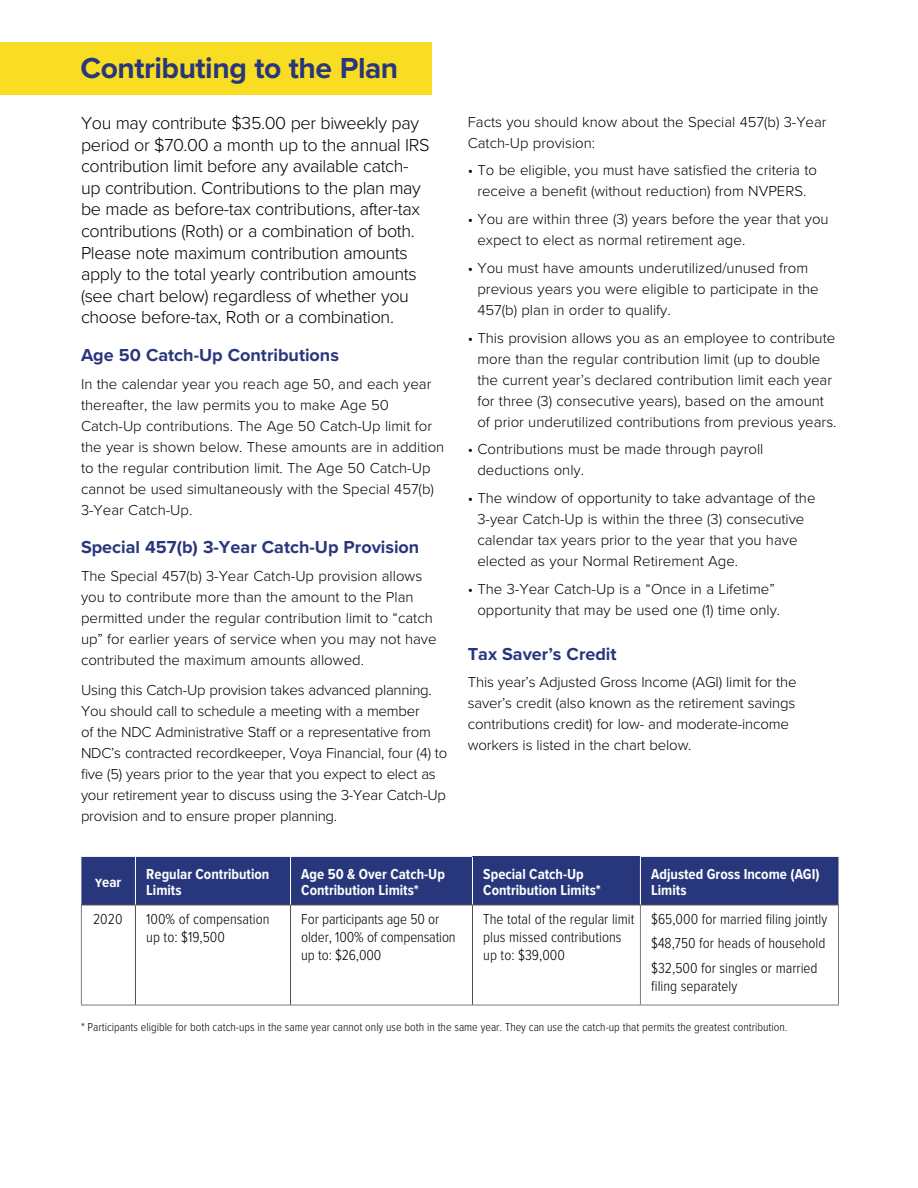
<style>
.page{position:relative;width:918px;height:1188px;background:#fff}
.page>*{position:absolute;margin:0;border:0;box-sizing:border-box;transform-origin:0 0}
.t1{font:700 30px "Proxima Nova";letter-spacing:-.015em;color:#28377c}
.t2{font:300 18px/21.6px "Proxima Nova";letter-spacing:-.02em;color:#000}
.t3{font:700 18px "Proxima Nova";color:#28377c}
.t4{font:300 15px/21px "Proxima Nova";color:#000}
.t5{font:300 15px/18px "Proxima Nova Cond";color:#000}
.t6{font:700 15px/16.5px "Proxima Nova Cond";color:#fff}
.t7{font:300 12px "Proxima Nova Cond";color:#000}
</style>
<div class="page">
<div style="left:81px;top:857px;width:757px;height:48px;background:#28377c"></div>
<div style="left:472px;top:857px;width:168px;height:48px;background:#28377c"></div>
<svg style="left:82px;top:1004px;width:756px;height:1px"></svg>
<hr style="left:81px;top:905px;width:1px;height:100px;background:#787e7f">
<hr style="left:640px;top:905px;width:1px;height:100px;background:#787e7f">
<hr style="left:838px;top:905px;width:1px;height:100px;background:#787e7f">
<hr style="left:81px;top:1005px;width:54px;height:1px;background:#787e7f">
<hr style="left:135px;top:1005px;width:156px;height:1px;background:#787e7f">
<hr style="left:291px;top:1005px;width:181px;height:1px;background:#787e7f">
<hr style="left:472px;top:1005px;width:168px;height:1px;background:#787e7f">
<hr style="left:640px;top:1005px;width:199px;height:1px;background:#787e7f">
<hr style="left:81px;top:905px;width:54px;height:1px;background:#4d4d4d">
<hr style="left:135px;top:905px;width:156px;height:1px;background:#4d4d4d">
<hr style="left:135px;top:905px;width:1px;height:100px;background:#4d4d4d">
<hr style="left:291px;top:905px;width:181px;height:1px;background:#4d4d4d">
<hr style="left:290px;top:905px;width:1px;height:100px;background:#4d4d4d">
<hr style="left:472px;top:905px;width:1px;height:100px;background:#4d4d4d">
<hr style="left:640px;top:905px;width:199px;height:1px;background:#4d4d4d">
<hr style="left:135px;top:857px;width:1px;height:48px;background:#fff">
<hr style="left:290px;top:857px;width:1px;height:48px;background:#fff">
<hr style="left:472px;top:857px;width:1px;height:48px;background:#fff">
<hr style="left:640px;top:857px;width:1px;height:48px;background:#fff">
<hr style="left:472px;top:905px;width:168px;height:1px;background:#4d4d4d">
<div style="left:0;top:42px;width:432px;height:52px;background:#f9dd22"></div>
<h1 class="t1" style="left:81px;top:46px;width:319px">Contributing to the Plan</h1>
<p class="t2" style="left:81px;top:111px;width:350px">You may contribute $35.00 per biweekly pay period or $70.00 a month up to the annual IRS contribution limit before any available catch&shy;up contribution. Contributions to the plan may be made as before-tax contributions, after-tax contributions (Roth) or a combination of both.<br>Please note maximum contribution amounts apply to the total yearly contribution amounts (see chart below) regardless of whether you choose before-tax, Roth or a combination.</p>
<p class="t3" style="left:81px;top:342px;width:259px">Age 50 Catch-Up Contributions</p>
<p class="t4" style="left:81px;top:373px;width:365px">In the calendar year you reach age 50, and each year thereafter, the law permits you to make Age 50<br>Catch-Up contributions. The Age 50 Catch-Up limit for the year is shown below. These amounts are in addition to the regular contribution limit. The Age 50 Catch-Up cannot be used simultaneously with the Special 457(b)<br>3-Year Catch-Up.</p>
<p class="t3" style="left:81px;top:534px;width:340px">Special 457(b) 3-Year Catch-Up Provision</p>
<p class="t4" style="left:81px;top:565px;width:357px">The Special 457(b) 3-Year Catch-Up provision allows you to contribute more than the amount to the Plan permitted under the regular contribution limit to “catch up” for earlier years of service when you may not have contributed the maximum amounts allowed.</p>
<p class="t4" style="left:81px;top:679px;width:368px">Using this Catch-Up provision takes advanced planning.<br>You should call to schedule a meeting with a member<br>of the NDC Administrative Staff or a representative from NDC’s contracted recordkeeper, Voya Financial, four (4) to five (5) years prior to the year that you expect to elect as your retirement year to discuss using the 3-Year Catch-Up provision and to ensure proper planning.</p>
<p class="t4" style="left:468px;top:110px;width:360px">Facts you should know about the Special 457(b) 3-Year<br>Catch-Up provision:</p>
<p class="t4" style="left:468px;top:159px;width:351px;text-align:center">• To be eligible, you must have satisfied the criteria to receive a benefit (without reduction) from NVPERS.</p>
<p class="t4" style="left:477px;top:208px;width:353px;text-indent:-10px">• You are within three (3) years before the year that you expect to elect as normal retirement age.</p>
<p class="t4" style="left:477px;top:257px;width:343px;text-indent:-10px">• You must have amounts underutilized/unused from previous years you were eligible to participate in the<br>457(b) plan in order to qualify.</p>
<p class="t4" style="left:477px;top:326px;width:361px;text-indent:-10px">• This provision allows you as an employee to contribute more than the regular contribution limit (up to double the current year’s declared contribution limit each year for three (3) consecutive years), based on the amount of prior underutilized contributions from previous years.</p>
<p class="t4" style="left:477px;top:438px;width:288px;text-indent:-10px">• Contributions must be made through payroll deductions only.</p>
<p class="t4" style="left:477px;top:487px;width:340px;text-indent:-10px">• The window of opportunity to take advantage of the 3-year Catch-Up is within the three (3) consecutive calendar tax years prior to the year that you have elected as your Normal Retirement Age.</p>
<p class="t4" style="left:477px;top:578px;width:304px;text-indent:-10px">• The 3-Year Catch-Up is a “Once in a Lifetime” opportunity that may be used one (1) time only.</p>
<p class="t3" style="left:468px;top:640px;width:150px">Tax Saver’s Credit</p>
<p class="t4" style="left:468px;top:671px;width:330px">This year’s Adjusted Gross Income (AGI) limit for the saver’s credit (also known as the retirement savings contributions credit) for low- and moderate-income workers is listed in the chart below.</p>
<p class="t6" style="left:95px;top:874px;width:28px">Year</p>
<p class="t6" style="left:146px;top:866px;width:125px">Regular Contribution<br>Limits</p>
<p class="t6" style="left:301px;top:866px;width:145px">Age 50 &amp; Over Catch-Up<br>Contribution Limits*</p>
<p class="t6" style="left:483px;top:866px;width:119px">Special Catch-Up<br>Contribution Limits*</p>
<p class="t6" style="left:651px;top:866px;width:170px">Adjusted Gross Income (AGI)<br>Limits</p>
<p class="t5" style="left:93px;top:910px;width:31px">2020</p>
<p class="t5" style="left:146px;top:910px;width:125px">100% of compensation up to: $19,500</p>
<p class="t5" style="left:301px;top:910px;width:156px">For participants age 50 or older, 100% of compensation up to: $26,000</p>
<p class="t5" style="left:483px;top:910px;width:153px">The total of the regular limit plus missed contributions up to: $39,000</p>
<p class="t5" style="left:651px;top:907px;width:178px;line-height:24.8px">$65,000 for married filing jointly $48,750 for heads of household $32,500 for singles or married</p>
<p class="t5" style="left:651px;top:978px;width:88px">filing separately</p>
<p class="t7" style="left:81px;top:1021px;width:708px">* Participants eligible for both catch-ups in the same year cannot only use both in the same year. They can use the catch-up that permits the greatest contribution.</p>
</div>
